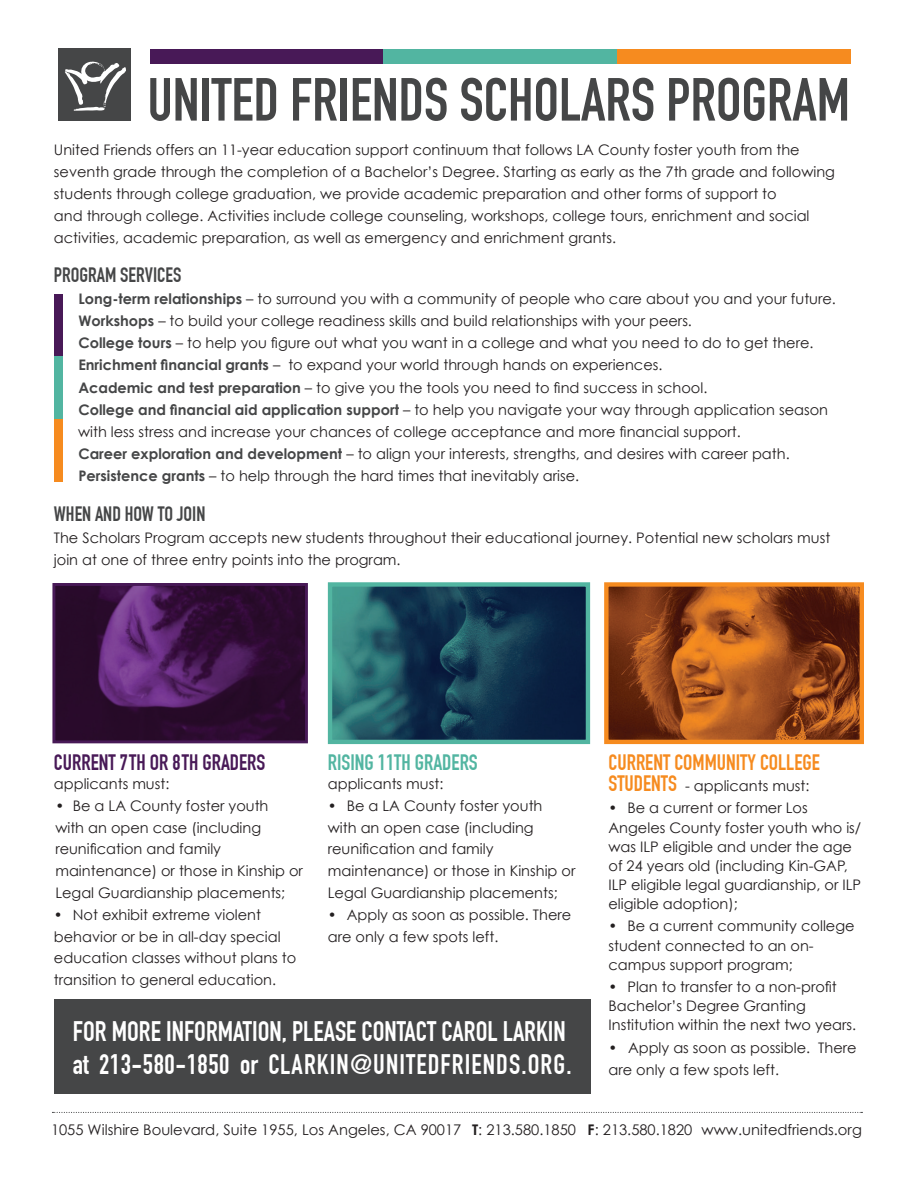
<style>
.page{position:relative;width:918px;height:1188px;background:#fff}
.page>*{position:absolute;margin:0;border:0;box-sizing:border-box;transform-origin:0 0}
.t1{font:700 59.7px "DIN Condensed";color:#454647}
.t2{font:700 27.6px/33.3px "DIN Condensed";color:#fff}
.t3{font:700 21.9px "DIN Condensed";color:#f68b1f}
.t4{font:700 21.9px "DIN Condensed";color:#481957}
.t5{font:700 21.9px "DIN Condensed";color:#52b5a1}
.t6{font:700 20.4px "DIN Condensed";color:#454647}
.t7{font:14.7px "Century Gothic";color:#231f20}
.t8{font:14.55px/22px "Century Gothic";color:#231f20}
.s1{font-weight:700;color:#454647}
.s2{font-family:"DIN Condensed";font-weight:700;font-size:21.9px;color:#f68b1f}
.s3{font-weight:700}
</style>
<div class="page">
<img style="left:56px;top:587px;width:248px;height:152px">
<div style="left:52px;top:583px;width:256px;height:160px;border:3px solid #481957"></div>
<img style="left:333px;top:587px;width:252px;height:152px">
<div style="left:328px;top:582px;width:262px;height:162px;border:4px solid #52b5a1"></div>
<img style="left:609px;top:587px;width:250px;height:152px">
<div style="left:604px;top:582px;width:260px;height:162px;border:4px solid #f68b1f"></div>
<div style="left:150px;top:49px;width:234px;height:14px;background:#481957"></div>
<div style="left:383px;top:49px;width:234px;height:14px;background:#52b5a1"></div>
<div style="left:617px;top:49px;width:233px;height:14px;background:#f68b1f"></div>
<div style="left:54px;top:294px;width:8px;height:62px;background:#481957"></div>
<div style="left:54px;top:357px;width:8px;height:62px;background:#52b5a1"></div>
<div style="left:54px;top:419px;width:8px;height:63px;background:#f68b1f"></div>
<div style="left:54px;top:999px;width:536px;height:95px;background:#454647"></div>
<div style="left:58px;top:49px;width:72px;height:72px;background:#454647"></div>
<svg style="left:65px;top:62px;width:61px;height:49px"></svg>
<svg style="left:52px;top:1112px;width:810px;height:1px"></svg>
<h1 class="t1" style="left:147px;top:65px;width:704px">UNITED FRIENDS SCHOLARS PROGRAM</h1>
<p class="t8" style="left:54px;top:138px;width:783px">United Friends offers an 11-year education support continuum that follows LA County foster youth from the seventh grade through the completion of a Bachelor’s Degree. Starting as early as the 7th grade and following students through college graduation, we provide academic preparation and other forms of support to<br>and through college. Activities include college counseling, workshops, college tours, enrichment and social activities, academic preparation, as well as emergency and enrichment grants.</p>
<h3 class="t6" style="left:54px;top:263px;width:129px">PROGRAM SERVICES</h3>
<p class="t8" style="left:78px;top:288px;width:759px"><span class="s1">Long-term relationships</span> – to surround you with a community of people who care about you and your future.<br><span class="s1">Workshops</span> – to build your college readiness skills and build relationships with your peers.<br><span class="s1">College tours</span> – to help you figure out what you want in a college and what you need to do to get there.<br><span class="s1">Enrichment financial grants</span> – to expand your world through hands on experiences.<br><span class="s1">Academic and test preparation</span> – to give you the tools you need to find success in school.<br><span class="s1">College and financial aid application support</span> – to help you navigate your way through application season with less stress and increase your chances of college acceptance and more financial support.<br><span class="s1">Career exploration and development</span> – to align your interests, strengths, and desires with career path.<br><span class="s1">Persistence grants</span> – to help through the hard times that inevitably arise.</p>
<h3 class="t6" style="left:54px;top:502px;width:153px">WHEN AND HOW TO JOIN</h3>
<p class="t8" style="left:54px;top:527px;width:778px">The Scholars Program accepts new students throughout their educational journey. Potential new scholars must join at one of three entry points into the program.</p>
<h3 class="t4" style="left:54px;top:749px;width:213px">CURRENT 7TH OR 8TH GRADERS</h3>
<p class="t8" style="left:54px;top:772px;width:117px">applicants must:</p>
<p class="t8" style="left:55px;top:794px;width:249px">• Be a LA County foster youth<br>with an open case (including reunification and family maintenance) or those in Kinship or<br>Legal Guardianship placements;</p>
<p class="t8" style="left:54px;top:903px;width:244px">• Not exhibit extreme violent behavior or be in all-day special education classes without plans to transition to general education.</p>
<h3 class="t5" style="left:328px;top:749px;width:151px">RISING 11TH GRADERS</h3>
<p class="t8" style="left:328px;top:772px;width:117px">applicants must:</p>
<p class="t8" style="left:328px;top:794px;width:249px">• Be a LA County foster youth<br>with an open case (including reunification and family maintenance) or those in Kinship or<br>Legal Guardianship placements;</p>
<p class="t8" style="left:328px;top:903px;width:245px">• Apply as soon as possible. There are only a few spots left.</p>
<h2 class="t2" style="left:73px;top:1014px;width:500px">FOR MORE INFORMATION, PLEASE CONTACT CAROL LARKIN at 213-580-1850 or CLARKIN@UNITEDFRIENDS.ORG.</h2>
<h3 class="t3" style="left:609px;top:749px;width:213px">CURRENT COMMUNITY COLLEGE</h3>
<p class="t8" style="left:609px;top:775px;width:202px"><span class="s2">STUDENTS</span> - applicants must:</p>
<p class="t8" style="left:609px;top:798px;width:254px;line-height:19.2px">• Be a current or former Los<br>Angeles County foster youth who is/ was ILP eligible and under the age of 24 years old (including Kin-GAP,<br>ILP eligible legal guardianship, or ILP eligible adoption);</p>
<p class="t8" style="left:609px;top:916px;width:248px;line-height:19.2px">• Be a current community college student connected to an on&shy;campus support program;</p>
<p class="t8" style="left:609px;top:977px;width:249px;line-height:19.2px">• Plan to transfer to a non-profit<br>Bachelor’s Degree Granting<br>Institution within the next two years.</p>
<p class="t8" style="left:609px;top:1036px;width:250px;line-height:22.8px">• Apply as soon as possible. There are only a few spots left.</p>
<p class="t7" style="left:51px;top:1119px;width:812px">1055 Wilshire Boulevard, Suite 1955, Los Angeles, CA 90017 <span class="s3">T</span>: 213.580.1850 <span class="s3">F</span>: 213.580.1820 www.unitedfriends.org</p>
</div>
